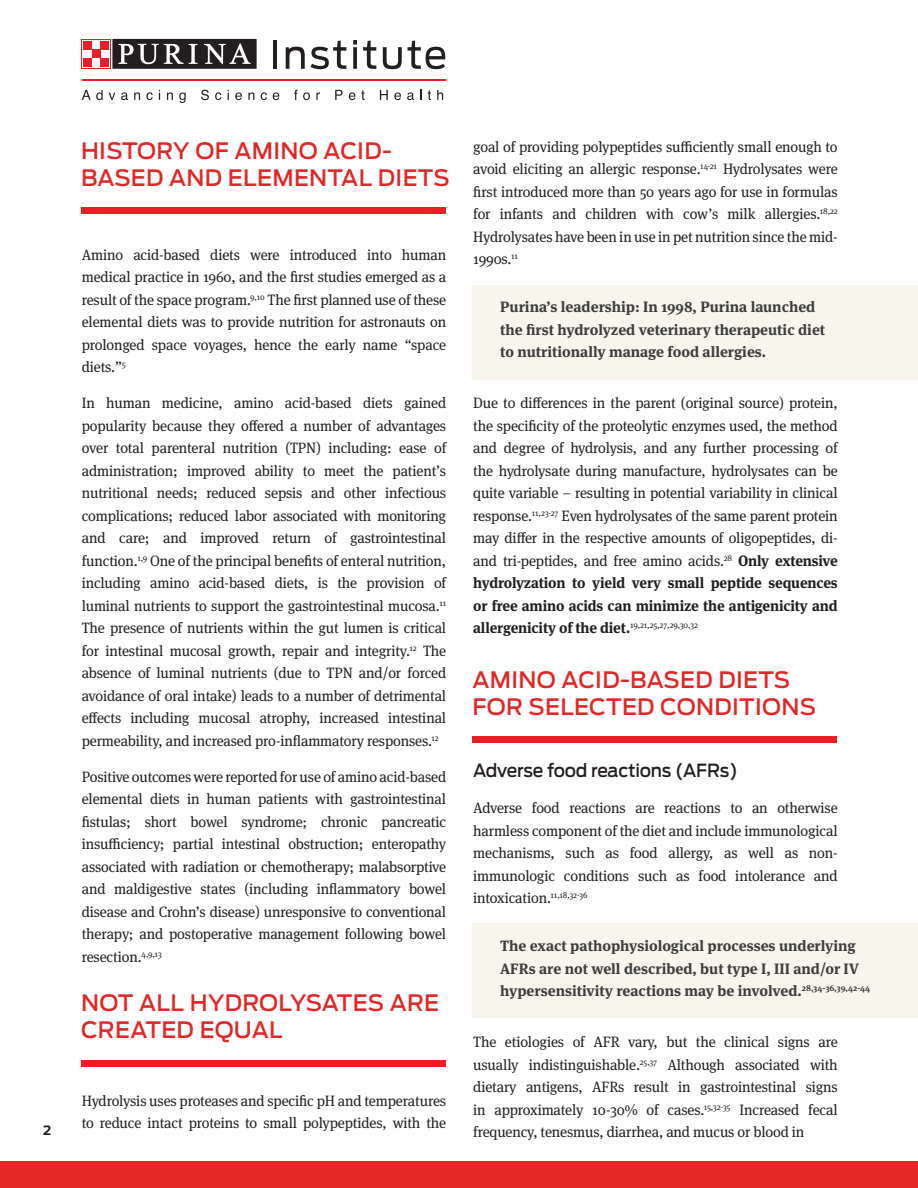
<style>
.page{position:relative;width:918px;height:1188px;background:#fff}
.page>*{position:absolute;margin:0;border:0;box-sizing:border-box;transform-origin:0 0}
.t1{font:500 22.5px/27px "Antenna";letter-spacing:.015em;color:#e12725}
.t2{font:500 18px "Antenna";letter-spacing:-.01em;color:#231f20}
.t3{font:15px/22.5px "Meta Serif Pro";letter-spacing:-.01em;color:#231f20;text-align:justify}
.t4{font:700 15px/22.5px "Meta Serif Pro";color:#3e3e3f}
.t5{font:700 12.75px "Antenna";color:#231f20}
.s1{font-weight:700}
</style>
<div class="page">
<div style="left:0;top:1161px;width:918px;height:27px;background:#e22725"></div>
<hr style="left:82px;top:79px;width:364px;height:2px;background:#ee1b2c">
<hr style="left:273px;top:40px;width:4px;height:29px;background:#231f20">
<svg style="left:286px;top:40px;width:60px;height:29px"></svg>
<svg style="left:353px;top:47px;width:4px;height:22px"></svg>
<svg style="left:353px;top:40px;width:4px;height:5px"></svg>
<svg style="left:363px;top:40px;width:13px;height:29px"></svg>
<svg style="left:383px;top:47px;width:19px;height:22px"></svg>
<svg style="left:408px;top:40px;width:37px;height:29px"></svg>
<svg style="left:112px;top:38px;width:145px;height:1px"></svg>
<div style="left:112px;top:39px;width:145px;height:30px;background:#231f20"></div>
<svg style="left:118px;top:44px;width:80px;height:20px"></svg>
<svg style="left:204px;top:43px;width:47px;height:21px"></svg>
<div style="left:84px;top:58px;width:8px;height:9px;background:#ee1b2c"></div>
<div style="left:101px;top:58px;width:8px;height:9px;background:#ee1b2c"></div>
<div style="left:92px;top:50px;width:9px;height:8px;background:#ee1b2c"></div>
<div style="left:84px;top:41px;width:8px;height:9px;background:#ee1b2c"></div>
<div style="left:101px;top:41px;width:8px;height:9px;background:#ee1b2c"></div>
<svg style="left:82px;top:90px;width:21px;height:10px"></svg>
<svg style="left:109px;top:93px;width:6px;height:7px"></svg>
<svg style="left:121px;top:92px;width:7px;height:8px"></svg>
<svg style="left:134px;top:92px;width:6px;height:8px"></svg>
<svg style="left:146px;top:92px;width:7px;height:8px"></svg>
<svg style="left:167px;top:92px;width:6px;height:8px"></svg>
<svg style="left:179px;top:92px;width:7px;height:11px"></svg>
<svg style="left:201px;top:90px;width:8px;height:10px"></svg>
<svg style="left:215px;top:92px;width:6px;height:8px"></svg>
<svg style="left:235px;top:92px;width:7px;height:8px"></svg>
<svg style="left:248px;top:92px;width:6px;height:8px"></svg>
<svg style="left:261px;top:92px;width:6px;height:8px"></svg>
<svg style="left:273px;top:92px;width:6px;height:8px"></svg>
<svg style="left:294px;top:90px;width:16px;height:10px"></svg>
<svg style="left:316px;top:92px;width:4px;height:8px"></svg>
<svg style="left:335px;top:90px;width:8px;height:10px"></svg>
<svg style="left:349px;top:92px;width:6px;height:8px"></svg>
<svg style="left:361px;top:91px;width:4px;height:9px"></svg>
<svg style="left:380px;top:90px;width:8px;height:10px"></svg>
<svg style="left:394px;top:92px;width:7px;height:8px"></svg>
<svg style="left:407px;top:92px;width:7px;height:8px"></svg>
<svg style="left:420px;top:90px;width:2px;height:10px"></svg>
<svg style="left:428px;top:91px;width:3px;height:9px"></svg>
<svg style="left:437px;top:90px;width:6px;height:10px"></svg>
<div style="left:81px;top:208px;width:365px;height:6px;background:#ee1d23"></div>
<div style="left:81px;top:1060px;width:365px;height:7px;background:#ee1d23"></div>
<div style="left:472px;top:737px;width:365px;height:6px;background:#ee1d23"></div>
<div style="left:472px;top:285px;width:446px;height:94px;background:#f8f6ec"></div>
<div style="left:472px;top:924px;width:446px;height:94px;background:#f8f6ec"></div>
<p class="t5" style="left:43px;top:1123px;width:10px">2</p>
<h1 class="t1" style="left:81px;top:137px;width:370px">HISTORY OF AMINO ACID-<br>BASED AND ELEMENTAL DIETS</h1>
<p class="t3" style="left:82px;top:243px;width:366px">Amino acid-based diets were introduced into human medical practice in 1960, and the first studies emerged as a result of the space program.<sup>9,10</sup> The first planned use of these elemental diets was to provide nutrition for astronauts on prolonged space voyages, hence the early name “space diets.”<sup>5</sup></p>
<p class="t3" style="left:82px;top:391px;width:366px">In human medicine, amino acid-based diets gained popularity because they offered a number of advantages over total parenteral nutrition (TPN) including: ease of administration; improved ability to meet the patient’s nutritional needs; reduced sepsis and other infectious complications; reduced labor associated with monitoring and care; and improved return of gastrointestinal function.<sup>1,9</sup> One of the principal benefits of enteral nutrition, including amino acid-based diets, is the provision of luminal nutrients to support the gastrointestinal mucosa.<sup>11<br></sup>The presence of nutrients within the gut lumen is critical for intestinal mucosal growth, repair and integrity.<sup>12</sup> The absence of luminal nutrients (due to TPN and/or forced avoidance of oral intake) leads to a number of detrimental effects including mucosal atrophy, increased intestinal permeability, and increased pro-inflammatory responses.<sup>12</sup></p>
<p class="t3" style="left:82px;top:765px;width:366px">Positive outcomes were reported for use of amino acid-based elemental diets in human patients with gastrointestinal fistulas; short bowel syndrome; chronic pancreatic insufficiency; partial intestinal obstruction; enteropathy associated with radiation or chemotherapy; malabsorptive and maldigestive states (including inflammatory bowel disease and Crohn’s disease) unresponsive to conventional therapy; and postoperative management following bowel resection.<sup>4,9,13</sup></p>
<h1 class="t1" style="left:81px;top:990px;width:360px">NOT ALL HYDROLYSATES ARE<br>CREATED EQUAL</h1>
<p class="t3" style="left:82px;top:1089px;width:366px">Hydrolysis uses proteases and specific pH and temperatures to reduce intact proteins to small polypeptides, with the</p>
<p class="t3" style="left:473px;top:135px;width:366px">goal of providing polypeptides sufficiently small enough to avoid eliciting an allergic response.<sup>14-21</sup> Hydrolysates were first introduced more than 50 years ago for use in formulas for infants and children with cow’s milk allergies.<sup>18,22<br></sup>Hydrolysates have been in use in pet nutrition since the mid-1990s.<sup>11</sup></p>
<p class="t4" style="left:500px;top:295px;width:327px">Purina’s leadership: In 1998, Purina launched the first hydrolyzed veterinary therapeutic diet to nutritionally manage food allergies.</p>
<p class="t3" style="left:473px;top:391px;width:366px">Due to differences in the parent (original source) protein, the specificity of the proteolytic enzymes used, the method and degree of hydrolysis, and any further processing of the hydrolysate during manufacture, hydrolysates can be quite variable – resulting in potential variability in clinical response.<sup>11,23-27</sup> Even hydrolysates of the same parent protein may differ in the respective amounts of oligopeptides, di&shy;and tri-peptides, and free amino acids.<sup>28</sup> <span class="s1">Only extensive hydrolyzation to yield very small peptide sequences or free amino acids can minimize the antigenicity and allergenicity of the diet.</span><sup>19,21,25,27,29,30,32</sup></p>
<h1 class="t1" style="left:472px;top:666px;width:345px">AMINO ACID-BASED DIETS<br>FOR SELECTED CONDITIONS</h1>
<p class="t2" style="left:473px;top:760px;width:266px">Adverse food reactions (AFRs)</p>
<p class="t3" style="left:473px;top:796px;width:366px">Adverse food reactions are reactions to an otherwise harmless component of the diet and include immunological mechanisms, such as food allergy, as well as non&shy;immunologic conditions such as food intolerance and intoxication.<sup>11,18,32-36</sup></p>
<p class="t4" style="left:500px;top:934px;width:372px">The exact pathophysiological processes underlying<br>AFRs are not well described, but type I, III and/or IV hypersensitivity reactions may be involved.<sup>28,34-36,39,42-44</sup></p>
<p class="t3" style="left:473px;top:1030px;width:366px">The etiologies of AFR vary, but the clinical signs are usually indistinguishable.<sup>25,37</sup> Although associated with dietary antigens, AFRs result in gastrointestinal signs in approximately 10-30% of cases.<sup>15,32-35</sup> Increased fecal frequency, tenesmus, diarrhea, and mucus or blood in</p>
</div>
